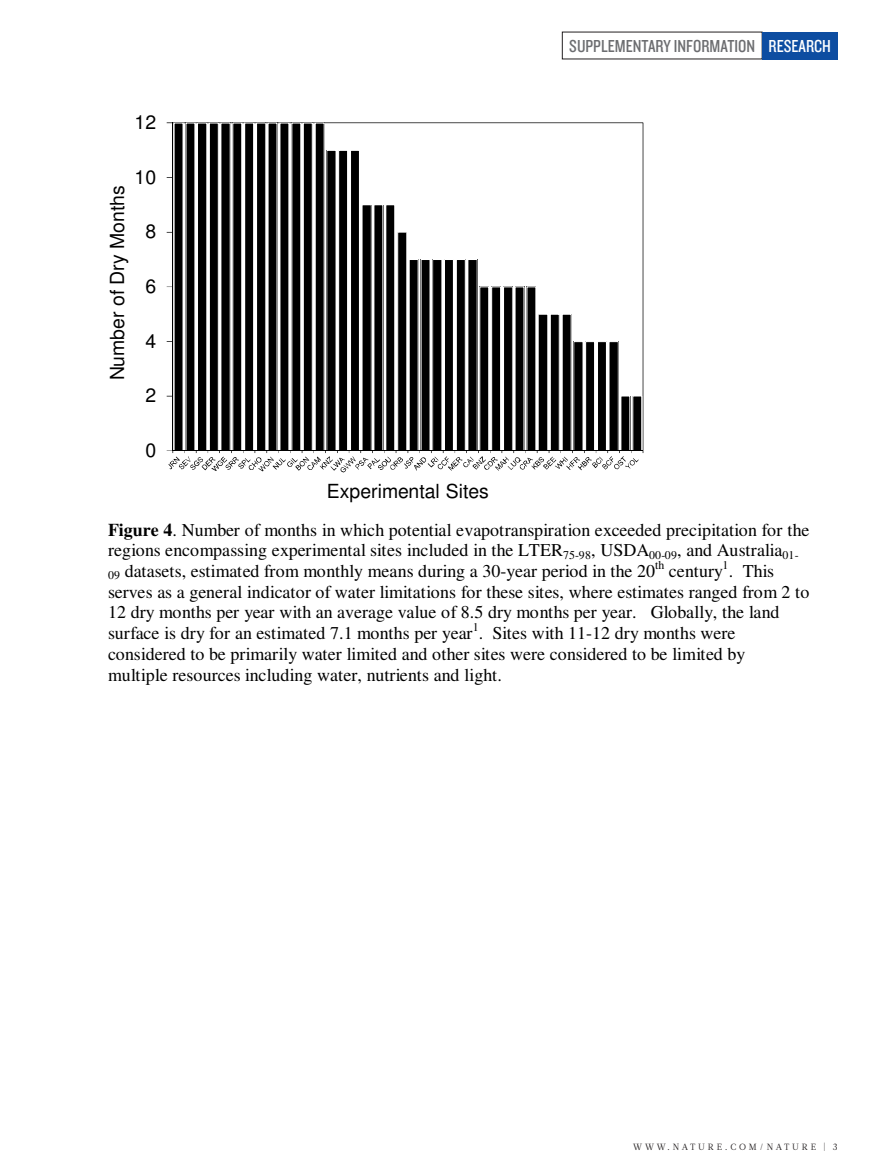
<style>
.page{position:relative;width:893px;height:1174px;background:#fff}
.page>*{position:absolute;margin:0;border:0;box-sizing:border-box;transform-origin:0 0}
.t1{font:19.35px "Helvetica";color:#000}
.t2{font:18px/20.7px "Times";color:#000}
.t3{font:18px "Knockout 29 Junior Ltweight";color:#6c6d70}
.t4{font:18px "Knockout 29 Junior Ltweight";color:#fff}
.t5{font:11.85px "Times";color:#000}
.t6{font:9px "Glosa Math";letter-spacing:.315em;color:#231f20}
.s1{font-weight:700}
</style>
<div class="page">
<div style="left:762px;top:32px;width:76px;height:27px;background:#0d4da1"></div>
<svg style="left:167px;top:122px;width:477px;height:350px"></svg>
<p class="t1" style="left:135px;top:115px;width:23px">12</p>
<p class="t1" style="left:110px;top:380px;width:197px;rotate:-90deg">Number of Dry Months</p>
<p class="t1" style="left:135px;top:169px;width:23px">10</p>
<p class="t1" style="left:145px;top:224px;width:12px">8</p>
<p class="t1" style="left:145px;top:278px;width:12px">6</p>
<p class="t1" style="left:145px;top:333px;width:12px">4</p>
<p class="t1" style="left:145px;top:388px;width:12px">2</p>
<p class="t1" style="left:145px;top:442px;width:12px">0</p>
<p class="t3" style="left:569px;top:34px;width:187px">SUPPLEMENTARY INFORMATION</p>
<p class="t4" style="left:769px;top:34px;width:64px">RESEARCH</p>
<p class="t1" style="left:327px;top:484px;width:164px">Experimental Sites</p>
<p class="t2" style="left:108px;top:521px;width:703px"><span class="s1">Figure 4</span>. Number of months in which potential evapotranspiration exceeded precipitation for the regions encompassing experimental sites included in the LTER<sub>75-98</sub>, USDA<sub>00-09</sub>, and Australia<sub>01-<br>09</sub> datasets, estimated from monthly means during a 30-year period in the 20</p>
<p class="t5" style="left:655px;top:560px;width:11px">th</p>
<p class="t2" style="left:669px;top:562px;width:107px">century . This</p>
<p class="t5" style="left:723px;top:560px;width:7px">1</p>
<p class="t2" style="left:108px;top:583px;width:703px">serves as a general indicator of water limitations for these sites, where estimates ranged from 2 to<br>12 dry months per year with an average value of 8.5 dry months per year. Globally, the land surface is dry for an estimated 7.1 months per year . Sites with 11-12 dry months were</p>
<p class="t5" style="left:473px;top:623px;width:7px">1</p>
<p class="t2" style="left:108px;top:645px;width:639px">considered to be primarily water limited and other sites were considered to be limited by multiple resources including water, nutrients and light.</p>
<p class="t6" style="left:633px;top:1141px;width:206px">WWW.NATURE.COM/NATURE | 3</p>
</div>
